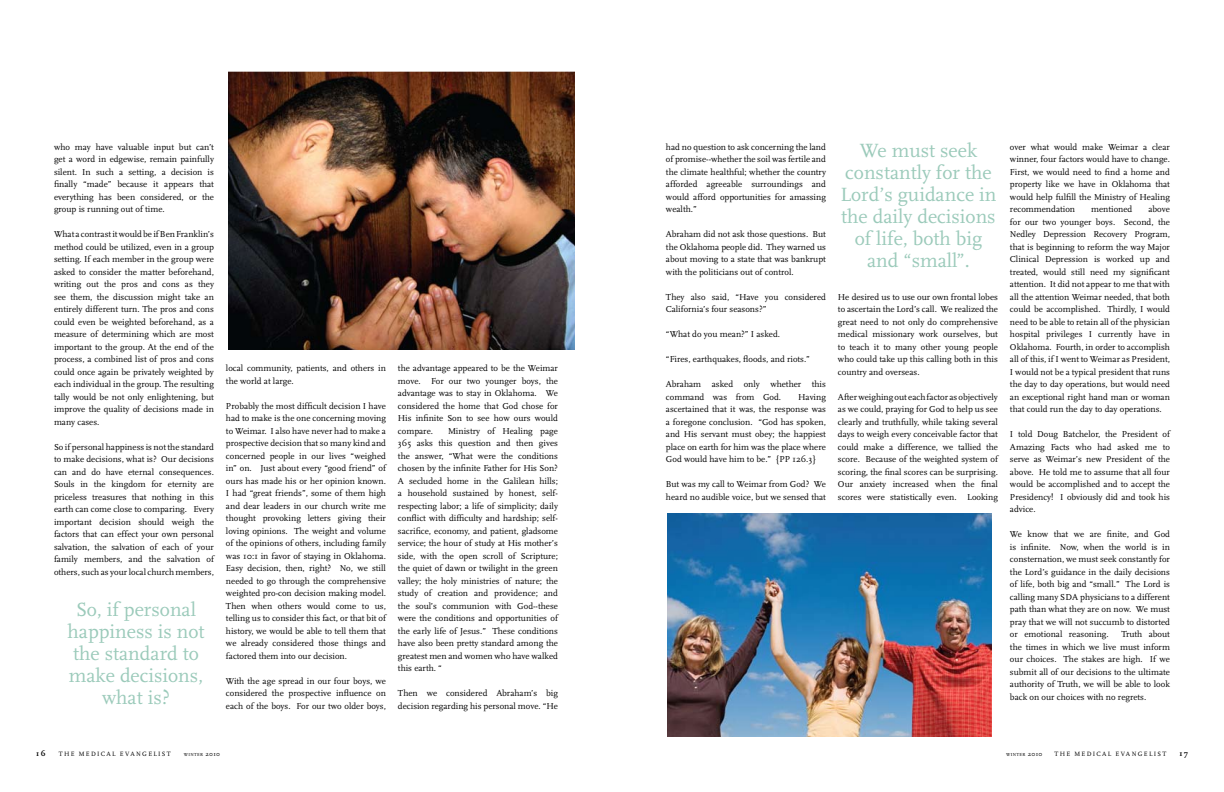
<style>
.page{position:relative;width:1224px;height:792px;background:#fff}
.page>*{position:absolute;margin:0;border:0;box-sizing:border-box;transform-origin:0 0}
.t1{font:20px/22px "Scala";color:#9bcaba;text-align:center}
.t2{font:9px/12.5px "Scala";color:#000;text-align:justify}
.t3{font:700 8px "Scala";color:#000}
.t4{font:6.5px "Scala";letter-spacing:.2em;color:#000}
.t5{font:4.6px "Scala";letter-spacing:.07em;color:#000}
.s1{font-size:6.5px}
</style>
<div class="page">
<img style="left:229px;top:73px;width:345px;height:276px">
<div style="left:227px;top:71px;width:349px;height:280px;border:1px solid #fff"></div>
<img style="left:668px;top:514px;width:323px;height:222px">
<div style="left:666px;top:512px;width:327px;height:226px;border:1px solid #fff"></div>
<p class="t2" style="left:54px;top:141px;width:162px">who may have valuable input but can’t get a word in edgewise, remain painfully silent. In such a setting, a decision is finally “made” because it appears that everything has been considered, or the group is running out of time.</p>
<p class="t2" style="left:54px;top:228px;width:162px">What a contrast it would be if Ben Franklin’s method could be utilized, even in a group setting. If each member in the group were asked to consider the matter beforehand, writing out the pros and cons as they see them, the discussion might take an entirely different turn. The pros and cons could even be weighted beforehand, as a measure of determining which are most important to the group. At the end of the process, a combined list of pros and cons could once again be privately weighted by each individual in the group. The resulting tally would be not only enlightening, but improve the quality of decisions made in many cases.</p>
<p class="t2" style="left:54px;top:441px;width:162px">So if personal happiness is not the standard to make decisions, what is? Our decisions can and do have eternal consequences.<br>Souls in the kingdom for eternity are priceless treasures that nothing in this earth can come close to comparing. Every important decision should weigh the factors that can effect your own personal salvation, the salvation of each of your family members, and the salvation of others, such as your local church members,</p>
<h1 class="t1" style="left:68px;top:598px;width:139px">So, if personal happiness is not the standard to make decisions, what is?</h1>
<p class="t2" style="left:226px;top:362px;width:162px">local community, patients, and others in the world at large.</p>
<p class="t2" style="left:226px;top:400px;width:162px">Probably the most difficult decision I have had to make is the one concerning moving to Weimar. I also have never had to make a prospective decision that so many kind and concerned people in our lives “weighed in” on. Just about every “good friend” of ours has made his or her opinion known.<br>I had “great friends”, some of them high and dear leaders in our church write me thought provoking letters giving their loving opinions. The weight and volume of the opinions of others, including family was 10:1 in favor of staying in Oklahoma.<br>Easy decision, then, right? No, we still needed to go through the comprehensive weighted pro-con decision making model.<br>Then when others would come to us, telling us to consider this fact, or that bit of history, we would be able to tell them that we already considered those things and factored them into our decision.</p>
<p class="t2" style="left:226px;top:675px;width:162px">With the age spread in our four boys, we considered the prospective influence on each of the boys. For our two older boys,</p>
<p class="t2" style="left:398px;top:362px;width:162px">the advantage appeared to be the Weimar move. For our two younger boys, the advantage was to stay in Oklahoma. We considered the home that God chose for His infinite Son to see how ours would compare.</p>
<p class="t2" style="left:398px;top:425px;width:162px;text-indent:50px">Ministry of Healing page 365 asks this question and then gives the answer, “What were the conditions chosen by the infinite Father for His Son?<br>A secluded home in the Galilean hills; a household sustained by honest, self&shy;respecting labor; a life of simplicity; daily conflict with difficulty and hardship; self&shy;sacrifice, economy, and patient, gladsome service; the hour of study at His mother’s side, with the open scroll of Scripture; the quiet of dawn or twilight in the green valley; the holy ministries of nature; the study of creation and providence; and the soul’s communion with God--these were the conditions and opportunities of the early life of Jesus.” These conditions have also been pretty standard among the greatest men and women who have walked this earth. “</p>
<p class="t2" style="left:398px;top:687px;width:162px">Then we considered Abraham’s big decision regarding his personal move. “He</p>
<p class="t2" style="left:666px;top:141px;width:162px">had no question to ask concerning the land of promise--whether the soil was fertile and the climate healthful; whether the country afforded agreeable surroundings and would afford opportunities for amassing wealth.”</p>
<p class="t2" style="left:666px;top:228px;width:162px">Abraham did not ask those questions. But the Oklahoma people did. They warned us about moving to a state that was bankrupt with the politicians out of control.</p>
<p class="t2" style="left:666px;top:291px;width:162px">They also said, “Have you considered<br>California’s four seasons?”</p>
<p class="t2" style="left:666px;top:328px;width:116px">“What do you mean?” I asked.</p>
<p class="t2" style="left:666px;top:353px;width:145px">“Fires, earthquakes, floods, and riots.”</p>
<p class="t2" style="left:666px;top:378px;width:162px">Abraham asked only whether this command was from God.</p>
<p class="t2" style="left:666px;top:391px;width:162px;text-indent:132px">Having ascertained that it was, the response was a foregone conclusion. “God has spoken, and His servant must obey; the happiest place on earth for him was the place where God would have him to be.” {PP 126.3}</p>
<p class="t2" style="left:666px;top:478px;width:162px">But was my call to Weimar from God? We heard no audible voice, but we sensed that</p>
<h1 class="t1" style="left:841px;top:140px;width:157px">We must seek constantly for the<br>Lord’s guidance in the daily decisions of life, both big and “small”.</h1>
<p class="t2" style="left:838px;top:291px;width:162px">He desired us to use our own frontal lobes to ascertain the Lord’s call. We realized the great need to not only do comprehensive medical missionary work ourselves, but to teach it to many other young people who could take up this calling both in this country and overseas.</p>
<p class="t2" style="left:838px;top:391px;width:162px">After weighing out each factor as objectively as we could, praying for God to help us see clearly and truthfully, while taking several days to weigh every conceivable factor that could make a difference, we tallied the score. Because of the weighted system of scoring, the final scores can be surprising.<br>Our anxiety increased when the final scores were statistically even. Looking</p>
<p class="t2" style="left:1010px;top:141px;width:162px">over what would make Weimar a clear winner, four factors would have to change.<br>First, we would need to find a home and property like we have in Oklahoma that would help fulfill the Ministry of Healing recommendation</p>
<p class="t2" style="left:1010px;top:203px;width:162px;text-indent:138px">above for our two younger boys. Second, the Nedley Depression Recovery Program, that is beginning to reform the way Major Clinical Depression is worked up and treated, would still need my significant attention. It did not appear to me that with all the attention Weimar needed, that both could be accomplished. Thirdly, I would need to be able to retain all of the physician hospital privileges I currently have in Oklahoma. Fourth, in order to accomplish all of this, if I went to Weimar as President, I would not be a typical president that runs the day to day operations, but would need an exceptional right hand man or woman that could run the day to day operations.</p>
<p class="t2" style="left:1010px;top:428px;width:162px">I told Doug Batchelor, the President of Amazing Facts who had asked me to serve as Weimar’s new President of the above. He told me to assume that all four would be accomplished and to accept the Presidency! I obviously did and took his advice.</p>
<p class="t2" style="left:1010px;top:528px;width:162px">We know that we are finite, and God is infinite. Now, when the world is in consternation, we must seek constantly for the Lord’s guidance in the daily decisions of life, both big and “small.” The Lord is calling many SDA physicians to a different path than what they are on now. We must pray that we will not succumb to distorted or emotional reasoning.</p>
<p class="t2" style="left:1091px;top:203px;width:43px">mentioned</p>
<p class="t2" style="left:1010px;top:628px;width:162px;text-indent:112px">Truth about the times in which we live must inform our choices. The stakes are high. If we submit all of our decisions to the ultimate authority of Truth, we will be able to look back on our choices with no regrets.</p>
<p class="t3" style="left:36px;top:749px;width:11px">16</p>
<p class="t4" style="left:59px;top:750px;width:113px">th e m ed ica l eva ngelis t</p>
<p class="t5" style="left:184px;top:752px;width:38px">WINTER <span class="s1">2010</span></p>
<p class="t5" style="left:1006px;top:752px;width:38px">WINTER <span class="s1">2010</span></p>
<p class="t4" style="left:1055px;top:750px;width:113px">th e m ed ica l eva ngelis t</p>
<p class="t3" style="left:1179px;top:749px;width:10px">17</p>
</div>
